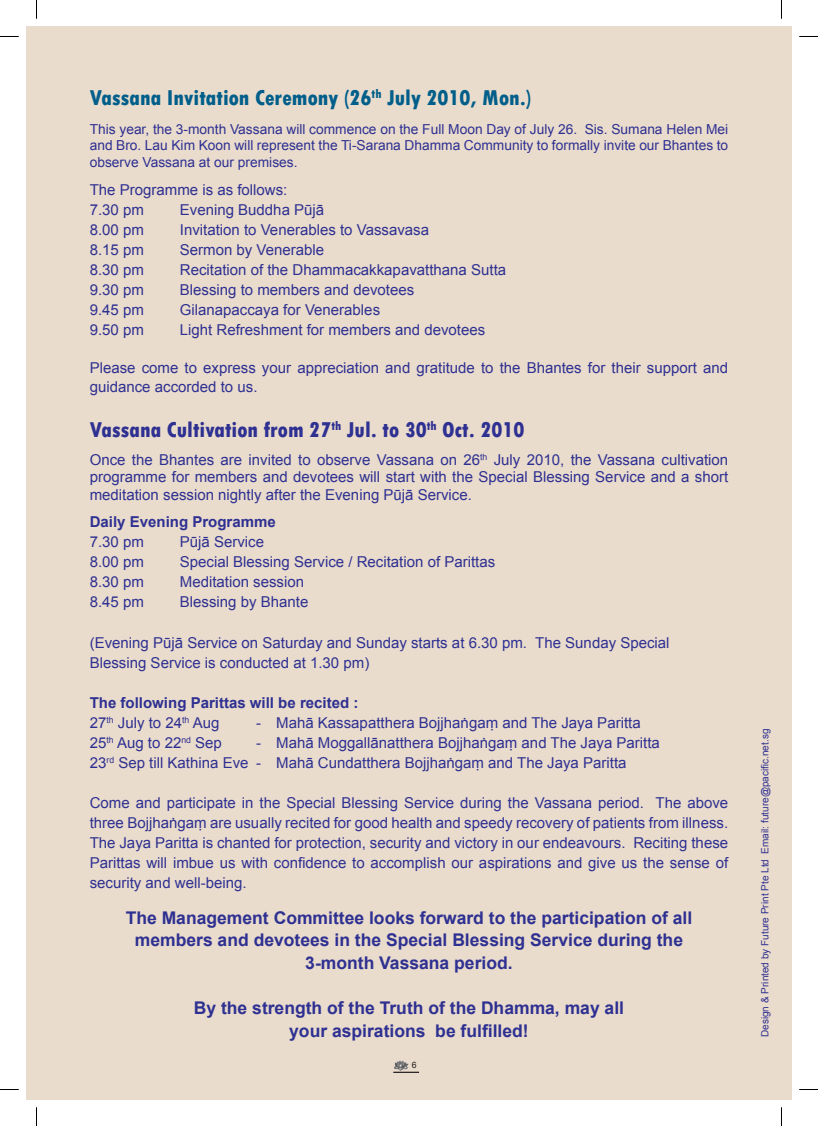
<style>
.page{position:relative;width:818px;height:1126px;background:#fff}
.page>*{position:absolute;margin:0;border:0;box-sizing:border-box;transform-origin:0 0}
.t1{font:800 condensed 22.5px "Tw Cen";color:#2e3092}
.t2{font:800 condensed 22.5px "Tw Cen";color:#005e8a}
.t3{font:700 17.5px/22.5px "Arial";color:#2e3092;text-align:center}
.t4{font:15px/20px "Arial";color:#2e3092}
.t5{font:700 15px "Arial";color:#2e3092}
.t6{font:13.75px/16.5px "Arial";color:#2e3092;text-align:justify}
.t7{font:10px "Arial";color:#2e3092}
.t8{font:8.75px "Arial";color:#231f20}
</style>
<div class="page">
<div style="left:26px;top:26px;width:765px;height:1073px;background:#eadccc"></div>
<svg style="left:393px;top:1060px;width:26px;height:12px"></svg>
<svg style="left:0;top:36px;width:19px;height:1px"></svg>
<svg style="left:799px;top:36px;width:18px;height:1px"></svg>
<svg style="left:0;top:1089px;width:19px;height:1px"></svg>
<svg style="left:799px;top:1089px;width:18px;height:1px"></svg>
<svg style="left:36px;top:0;width:1px;height:19px"></svg>
<svg style="left:36px;top:1107px;width:1px;height:18px"></svg>
<p class="t2" style="left:90px;top:85px;width:443px">Vassana Invitation Ceremony (26<sup>th</sup> July 2010, Mon.)</p>
<p class="t6" style="left:90px;top:121px;width:639px">This year, the 3-month Vassana will commence on the Full Moon Day of July 26. Sis. Sumana Helen Mei and Bro. Lau Kim Koon will represent the Ti-Sarana Dhamma Community to formally invite our Bhantes to observe Vassana at our premises.</p>
<p class="t4" style="left:90px;top:180px;width:199px">The Programme is as follows:</p>
<p class="t4" style="left:90px;top:200px;width:56px">7.30 pm</p>
<p class="t4" style="left:180px;top:200px;width:146px">Evening Buddha Pūjā</p>
<p class="t4" style="left:90px;top:220px;width:56px">8.00 pm</p>
<p class="t4" style="left:180px;top:220px;width:251px">Invitation to Venerables to Vassavasa</p>
<p class="t4" style="left:90px;top:240px;width:56px">8.15 pm</p>
<p class="t4" style="left:180px;top:240px;width:146px">Sermon by Venerable</p>
<p class="t4" style="left:90px;top:260px;width:56px">8.30 pm</p>
<p class="t4" style="left:180px;top:260px;width:327px">Recitation of the Dhammacakkapavatthana Sutta</p>
<p class="t4" style="left:90px;top:280px;width:56px">9.30 pm</p>
<p class="t4" style="left:180px;top:280px;width:236px">Blessing to members and devotees</p>
<p class="t4" style="left:90px;top:300px;width:56px">9.45 pm</p>
<p class="t4" style="left:180px;top:300px;width:202px">Gilanapaccaya for Venerables</p>
<p class="t4" style="left:90px;top:320px;width:56px">9.50 pm</p>
<p class="t4" style="left:180px;top:320px;width:307px">Light Refreshment for members and devotees</p>
<p class="t4" style="left:90px;top:358px;width:639px;line-height:18.8px">Please come to express your appreciation and gratitude to the Bhantes for their support and guidance accorded to us.</p>
<p class="t1" style="left:90px;top:417px;width:436px">Vassana Cultivation from 27<sup>th</sup> Jul. to 30<sup>th</sup> Oct. 2010</p>
<p class="t4" style="left:90px;top:451px;width:639px;line-height:17.5px;text-align:justify">Once the Bhantes are invited to observe Vassana on 26<sup>th</sup> July 2010, the Vassana cultivation programme for members and devotees will start with the Special Blessing Service and a short meditation session nightly after the Evening Pūjā Service.</p>
<p class="t5" style="left:90px;top:512px;width:187px">Daily Evening Programme</p>
<p class="t4" style="left:90px;top:532px;width:56px">7.30 pm</p>
<p class="t4" style="left:180px;top:532px;width:86px">Pūjā Service</p>
<p class="t4" style="left:90px;top:552px;width:56px">8.00 pm</p>
<p class="t4" style="left:180px;top:552px;width:317px">Special Blessing Service / Recitation of Parittas</p>
<p class="t4" style="left:90px;top:572px;width:56px">8.30 pm</p>
<p class="t4" style="left:180px;top:572px;width:126px">Meditation session</p>
<p class="t4" style="left:90px;top:592px;width:56px">8.45 pm</p>
<p class="t4" style="left:180px;top:592px;width:130px">Blessing by Bhante</p>
<p class="t4" style="left:90px;top:632px;width:581px">(Evening Pūjā Service on Saturday and Sunday starts at 6.30 pm. The Sunday Special<br>Blessing Service is conducted at 1.30 pm)</p>
<p class="t5" style="left:90px;top:692px;width:270px">The following Parittas will be recited :</p>
<p class="t4" style="left:90px;top:712px;width:131px">27<sup>th</sup> July to 24<sup>th</sup> Aug</p>
<p class="t4" style="left:256px;top:712px;width:386px">- Mahā Kassapatthera Bojjhaṅgaṃ and The Jaya Paritta</p>
<p class="t4" style="left:90px;top:732px;width:134px">25<sup>th</sup> Aug to 22<sup>nd</sup> Sep</p>
<p class="t4" style="left:256px;top:732px;width:405px">- Mahā Moggallānatthera Bojjhaṅgaṃ and The Jaya Paritta</p>
<p class="t4" style="left:90px;top:752px;width:538px">23<sup>rd</sup> Sep till Kathina Eve - Mahā Cundatthera Bojjhaṅgaṃ and The Jaya Paritta</p>
<p class="t4" style="left:90px;top:792px;width:639px;text-align:justify">Come and participate in the Special Blessing Service during the Vassana period. The above three Bojjhaṅgaṃ are usually recited for good health and speedy recovery of patients from illness.<br>The Jaya Paritta is chanted for protection, security and victory in our endeavours. Reciting these Parittas will imbue us with confidence to accomplish our aspirations and give us the sense of security and well-being.</p>
<p class="t3" style="left:126px;top:906px;width:567px">The Management Committee looks forward to the participation of all members and devotees in the Special Blessing Service during the</p>
<p class="t3" style="left:305px;top:952px;width:209px">3-month Vassana period.</p>
<p class="t3" style="left:194px;top:996px;width:431px">By the strength of the Truth of the Dhamma, may all</p>
<p class="t3" style="left:289px;top:1019px;width:241px">your aspirations be fulfilled!</p>
<p class="t8" style="left:411px;top:1059px;width:6px">6</p>
<p class="t7" style="left:757px;top:1036px;width:310px;rotate:-90deg">Design &amp; Printed by Future Print Pte Ltd Email: future@pacific.net.sg</p>
</div>
